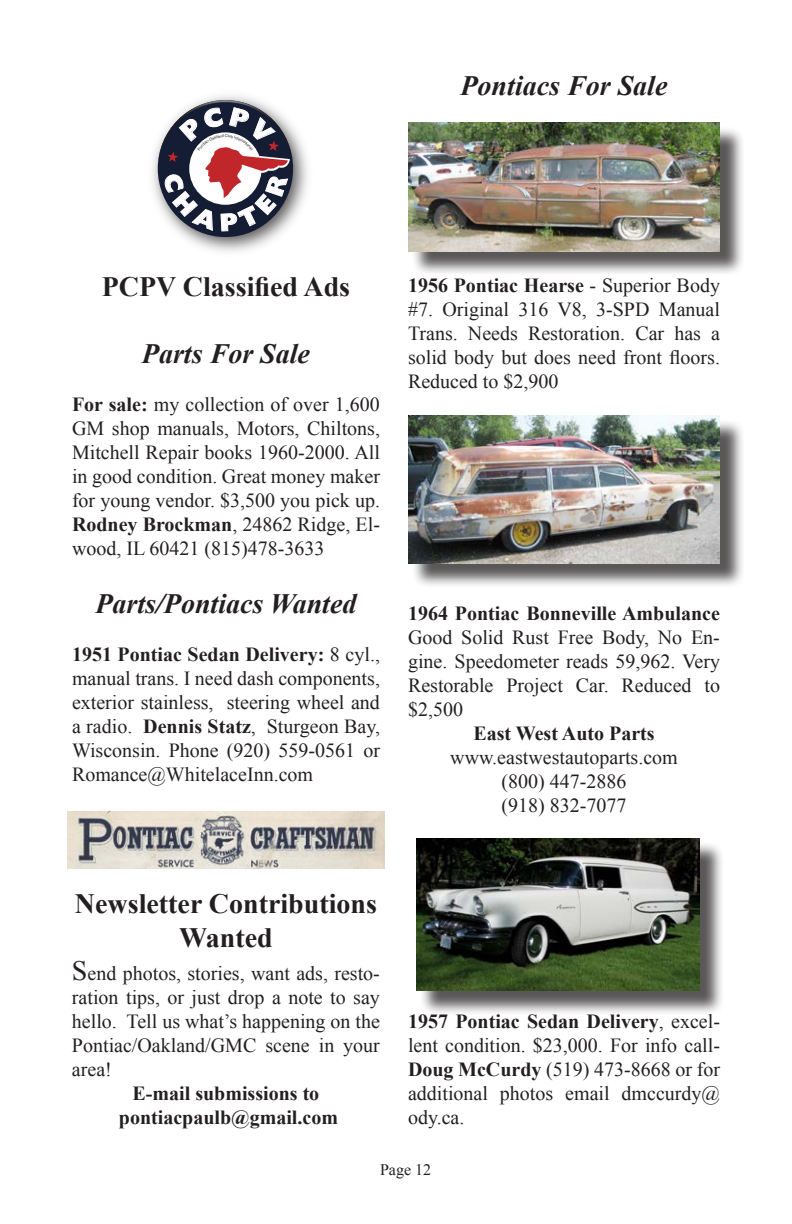
<style>
.page{position:relative;width:792px;height:1224px;background:#fff}
.page>*{position:absolute;margin:0;border:0;box-sizing:border-box;transform-origin:0 0}
.t1{font:italic 700 28px "Times New Roman";color:#231f20}
.t2{font:700 28px/33.6px "Times New Roman";color:#231f20;text-align:center}
.t3{font:20px/24px "Times New Roman";color:#231f20;text-align:justify}
.t4{font:700 20px/24px "Times New Roman";color:#231f20;text-align:center}
.t5{font:16px "Times New Roman";color:#231f20}
.s1{font-weight:700}
.s2{font-size:28px}
</style>
<div class="page">
<img style="left:152px;top:95px;width:156px;height:157px">
<div style="left:411px;top:126px;width:334px;height:150px;background:#231f20;opacity:.75"></div>
<img style="left:408px;top:123px;width:312px;height:128px">
<div style="left:411px;top:419px;width:334px;height:170px;background:#231f20;opacity:.75"></div>
<img style="left:408px;top:416px;width:312px;height:147px">
<div style="left:419px;top:841px;width:306px;height:175px;background:#231f20;opacity:.75"></div>
<img style="left:416px;top:838px;width:284px;height:153px">
<img style="left:68px;top:811px;width:316px;height:57px">
<svg style="left:158px;top:100px;width:135px;height:132px"></svg>
<h1 class="t1" style="left:461px;top:66px;width:208px">Pontiacs For Sale</h1>
<h1 class="t2" style="left:102px;top:269px;width:250px">PCPV Classified Ads</h1>
<h1 class="t1" style="left:142px;top:334px;width:170px">Parts For Sale</h1>
<p class="t3" style="left:72px;top:392px;width:310px"><span class="s1">For sale:</span> my collection of over 1,600<br>GM shop manuals, Motors, Chiltons, Mitchell Repair books 1960-2000. All in good condition. Great money maker for young vendor. $3,500 you pick up.<br><span class="s1">Rodney Brockman</span>, 24862 Ridge, El&shy;wood, IL 60421 (815)478-3633</p>
<h1 class="t1" style="left:95px;top:584px;width:263px">Parts/Pontiacs Wanted</h1>
<p class="t3" style="left:72px;top:642px;width:310px"><span class="s1">1951 Pontiac Sedan Delivery:</span> 8 cyl., manual trans. I need dash components, exterior stainless, steering wheel and a radio. <span class="s1">Dennis Statz</span>, Sturgeon Bay, Wisconsin. Phone (920) 559-0561 or Romance@WhitelaceInn.com</p>
<p class="t3" style="left:408px;top:273px;width:314px"><span class="s1">1956 Pontiac Hearse</span> - Superior Body #7. Original 316 V8, 3-SPD Manual Trans. Needs Restoration. Car has a solid body but does need front floors.<br>Reduced to $2,900</p>
<p class="t4" style="left:408px;top:601px;width:313px">1964 Pontiac Bonneville Ambulance</p>
<p class="t3" style="left:408px;top:625px;width:313px">Good Solid Rust Free Body, No En&shy;gine. Speedometer reads 59,962. Very Restorable Project Car. Reduced to $2,500</p>
<p class="t4" style="left:473px;top:721px;width:183px">East West Auto Parts</p>
<p class="t3" style="left:450px;top:745px;width:229px;text-align:center">www.eastwestautoparts.com (800) 447-2886<br>(918) 832-7077</p>
<h1 class="t2" style="left:75px;top:886px;width:304px">Newsletter Contributions<br>Wanted</h1>
<p class="t3" style="left:72px;top:961px;width:310px"><span class="s2">S</span>end photos, stories, want ads, resto&shy;ration tips, or just drop a note to say hello. Tell us what’s happening on the Pontiac/Oakland/GMC scene in your area!</p>
<p class="t4" style="left:119px;top:1081px;width:221px">E-mail submissions to pontiacpaulb@gmail.com</p>
<p class="t3" style="left:408px;top:1009px;width:314px"><span class="s1">1957 Pontiac Sedan Delivery</span>, excel&shy;lent condition. $23,000. For info call-<span class="s1">Doug McCurdy</span> (519) 473-8668 or for additional photos email dmccurdy@ ody.ca.</p>
<p class="t5" style="left:380px;top:1159px;width:53px">Page 12</p>
</div>
